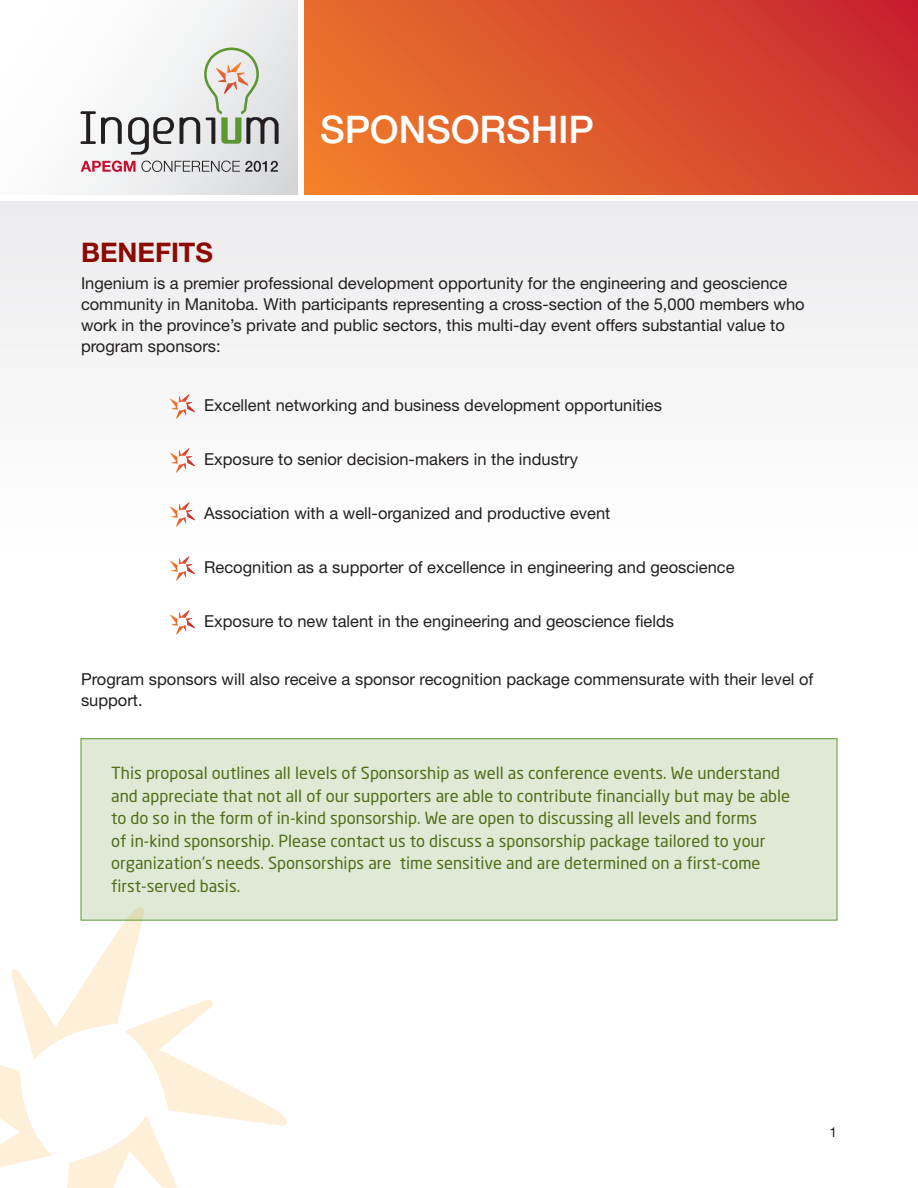
<style>
.page{position:relative;width:918px;height:1188px;background:#fff}
.page>*{position:absolute;margin:0;border:0;box-sizing:border-box;transform-origin:0 0}
.t1{font:500 38.1px "Helvetica Neue LT Std";letter-spacing:-.005em;color:#fff}
.t2{font:700 27px "Helvetica Neue LT Std";color:#8b0a02}
.t3{font:16.5px/21px "Helvetica Neue LT Std";color:#231f20}
.t4{font:16.5px/22.5px "Neo Sans";color:#4e6e17}
.t5{font:13.5px "Helvetica Neue LT Std";color:#231f20}
</style>
<div class="page">
<div style="left:0;top:0;width:298px;height:194px;background:linear-gradient(to right,#fff,#e2e3e5)"></div>
<div style="left:304px;top:0;width:614px;height:194px;background:linear-gradient(to right,#ed782b,#cb2e30)"></div>
<svg style="left:80px;top:111px;width:42px;height:33px"></svg>
<svg style="left:81px;top:161px;width:197px;height:11px;background:#bca2a8"></svg>
<svg style="left:128px;top:48px;width:151px;height:107px"></svg>
<svg style="left:0;top:905px;width:287px;height:283px"></svg>
<div style="left:0;top:201px;width:918px;height:345px;background:#f5f5f6"></div>
<svg style="left:170px;top:394px;width:25px;height:25px"></svg>
<svg style="left:170px;top:448px;width:25px;height:25px"></svg>
<svg style="left:170px;top:502px;width:25px;height:25px"></svg>
<svg style="left:170px;top:556px;width:25px;height:25px"></svg>
<svg style="left:170px;top:610px;width:25px;height:25px"></svg>
<div style="left:81px;top:739px;width:756px;height:181px;background:#dfead6"></div>
<div style="left:81px;top:738px;width:756px;height:183px;border:1px solid #5c9731"></div>
<h1 class="t1" style="left:320px;top:107px;width:275px">SPONSORSHIP</h1>
<h2 class="t2" style="left:81px;top:236px;width:134px">BENEFITS</h2>
<p class="t3" style="left:81px;top:272px;width:725px">Ingenium is a premier professional development opportunity for the engineering and geoscience community in Manitoba. With participants representing a cross-section of the 5,000 members who work in the province’s private and public sectors, this multi-day event offers substantial value to program sponsors:</p>
<p class="t3" style="left:204px;top:394px;width:459px">Excellent networking and business development opportunities</p>
<p class="t3" style="left:204px;top:448px;width:375px">Exposure to senior decision-makers in the industry</p>
<p class="t3" style="left:204px;top:502px;width:408px">Association with a well-organized and productive event</p>
<p class="t3" style="left:204px;top:556px;width:532px">Recognition as a supporter of excellence in engineering and geoscience</p>
<p class="t3" style="left:204px;top:610px;width:472px">Exposure to new talent in the engineering and geoscience fields</p>
<p class="t3" style="left:81px;top:668px;width:734px">Program sponsors will also receive a sponsor recognition package commensurate with their level of support.</p>
<p class="t4" style="left:111px;top:763px;width:680px">This proposal outlines all levels of Sponsorship as well as conference events. We understand and appreciate that not all of our supporters are able to contribute financially but may be able to do so in the form of in-kind sponsorship. We are open to discussing all levels and forms<br>of in-kind sponsorship. Please contact us to discuss a sponsorship package tailored to your organization’s needs. Sponsorships are time sensitive and are determined on a first-come first-served basis.</p>
<p class="t5" style="left:829px;top:1124px;width:9px">1</p>
</div>
